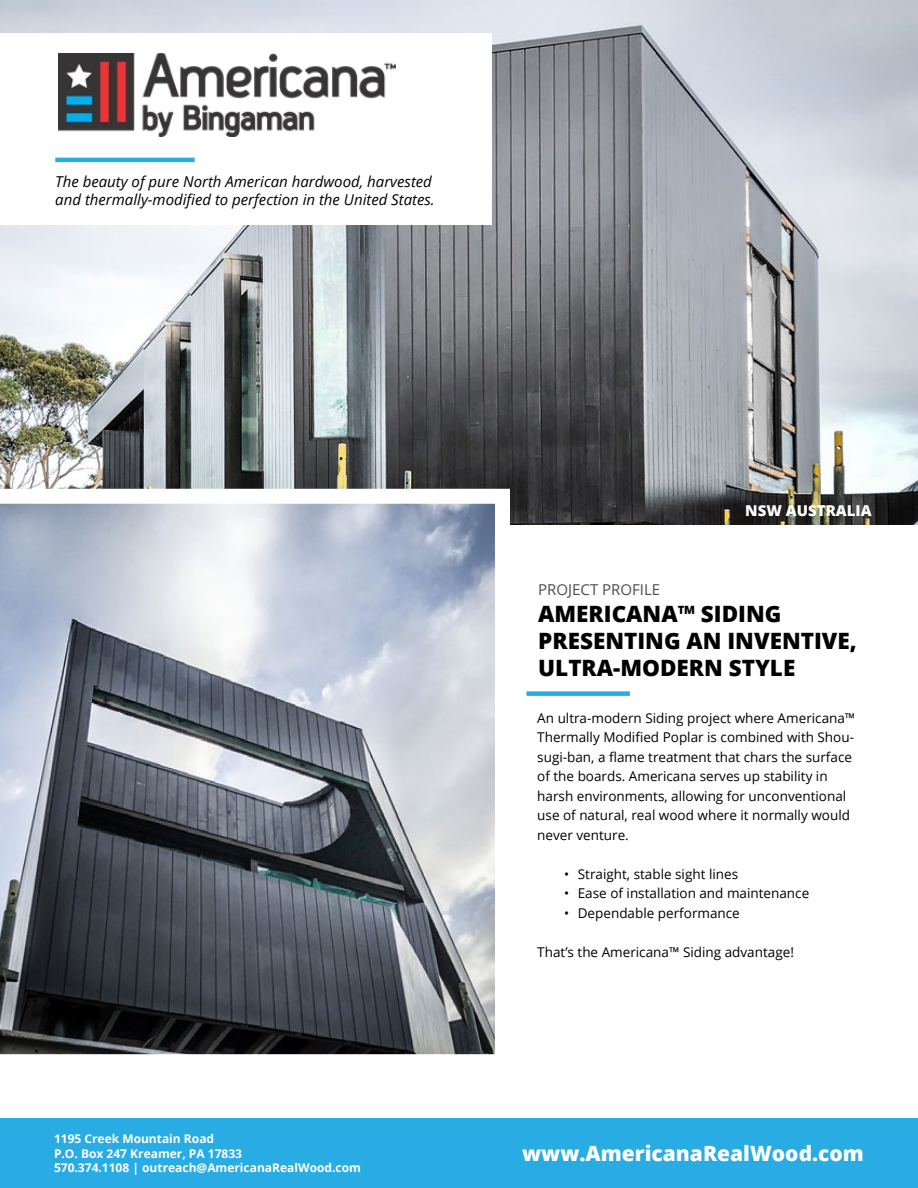
<style>
.page{position:relative;width:918px;height:1188px;background:#fff}
.page>*{position:absolute;margin:0;border:0;box-sizing:border-box;transform-origin:0 0}
.t1{font:800 22.5px/27px "Open Sans";color:#000}
.t2{font:800 21px "Open Sans";color:#fff}
.t3{font:italic 15px/18px "Open Sans";color:#000}
.t4{font:15px "Open Sans";color:#4d4d4f}
.t5{font:800 15px "Open Sans";color:#fff}
.t6{font:13.5px/19.5px "Open Sans";color:#000}
.t7{font:700 12px/14.4px "Open Sans";color:#fff}
</style>
<div class="page">
<img style="left:0;top:0;width:918px;height:525px">
<div style="left:0;top:34px;width:491px;height:191px;background:#fff"></div>
<img style="left:59px;top:54px;width:336px;height:82px">
<hr style="left:55px;top:158px;width:140px;height:4px;background:#29ace3">
<div style="left:526px;top:691px;width:104px;height:5px;background:#29ace3"></div>
<div style="left:0;top:1118px;width:918px;height:70px;background:#29ace3"></div>
<svg style="left:0;top:489px;width:510px;height:566px;background:#8c929b"></svg>
<p class="t3" style="left:55px;top:172px;width:381px">The beauty of pure North American hardwood, harvested and thermally-modified to perfection in the United States.</p>
<p class="t7" style="left:54px;top:1131px;width:308px">1195 Creek Mountain Road<br>P.O. Box 247 Kreamer, PA 17833<br>570.374.1108 | outreach@AmericanaRealWood.com</p>
<p class="t5" style="left:745px;top:499px;width:128px">NSW AUSTRALIA</p>
<p class="t4" style="left:538px;top:579px;width:124px">PROJECT PROFILE</p>
<h1 class="t1" style="left:538px;top:599px;width:320px">AMERICANA™ SIDING<br>PRESENTING AN INVENTIVE,<br>ULTRA-MODERN STYLE</h1>
<p class="t6" style="left:537px;top:708px;width:320px">An ultra-modern Siding project where Americana™ Thermally Modified Poplar is combined with Shou&shy;sugi-ban, a flame treatment that chars the surface of the boards. Americana serves up stability in harsh environments, allowing for unconventional use of natural, real wood where it normally would never venture.</p>
<p class="t6" style="left:564px;top:864px;width:175px">• Straight, stable sight lines</p>
<p class="t6" style="left:564px;top:883px;width:246px">• Ease of installation and maintenance</p>
<p class="t6" style="left:564px;top:903px;width:177px">• Dependable performance</p>
<p class="t6" style="left:537px;top:942px;width:258px">That’s the Americana™ Siding advantage!</p>
<h2 class="t2" style="left:522px;top:1138px;width:343px">www.AmericanaRealWood.com</h2>
</div>
